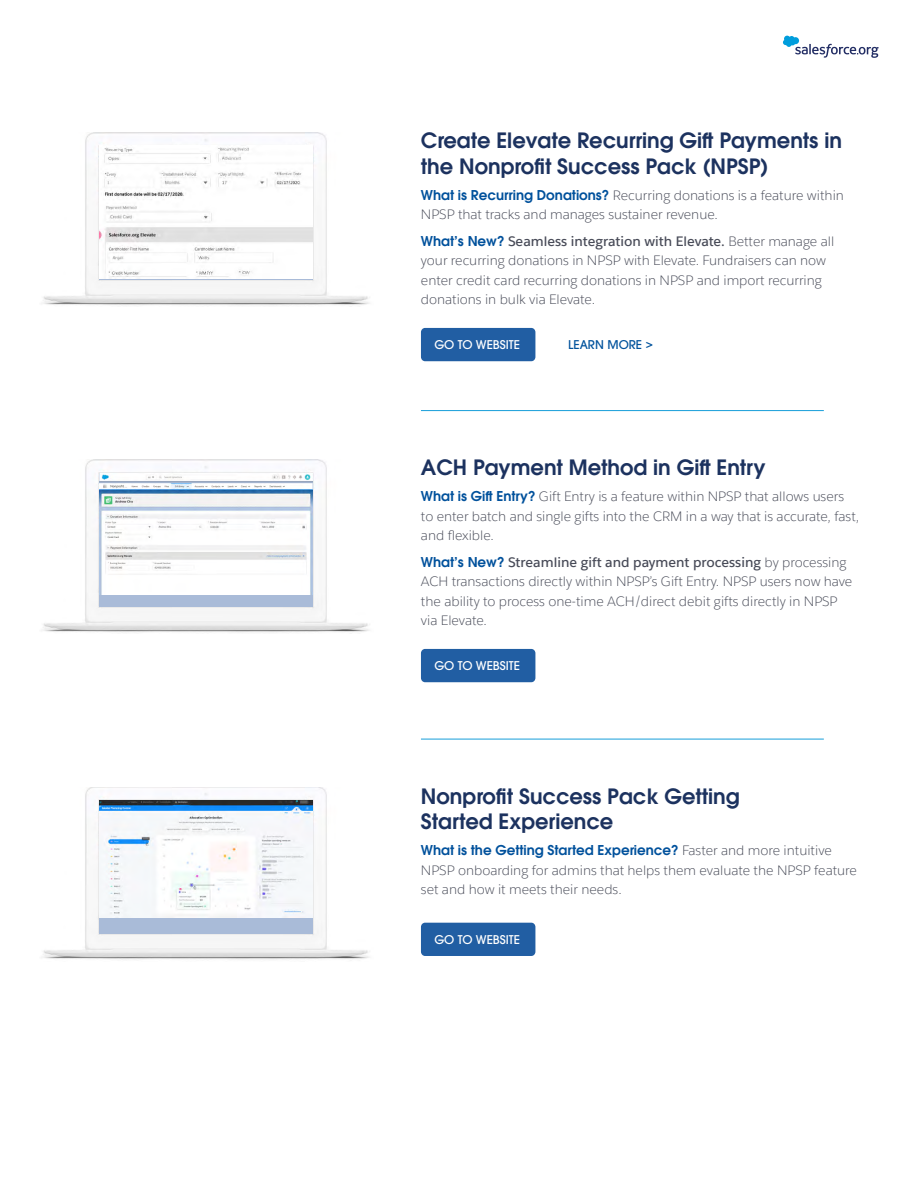
<style>
.page{position:relative;width:918px;height:1188px;background:#fff}
.page>*{position:absolute;margin:0;border:0;box-sizing:border-box;transform-origin:0 0}
.t1{font:600 21px/25.5px "ITC Avant Garde Pro";color:#1c325f}
.t2{font:300 13.5px/19.5px "Salesforce Sans";color:#484b58}
.t3{font:600 13.5px "ITC Avant Garde Pro";color:#01519c}
.t4{font:500 12px "ITC Avant Garde Pro";color:#fff}
.t5{font:500 12px "ITC Avant Garde Pro";color:#00529c}
.s1{font-family:"ITC Avant Garde Pro";font-weight:600;color:#01519c}
.s2{font-weight:600}
.s3{font-family:"Salesforce Sans";font-weight:300;color:#484b58}
</style>
<div class="page">
<div style="left:421px;top:328px;width:114px;height:33px;background:#215ea3;border-radius:4px"></div>
<hr style="left:421px;top:410px;width:403px;height:1px;background:#179eda">
<div style="left:421px;top:649px;width:114px;height:33px;background:#215ea3;border-radius:4px"></div>
<hr style="left:421px;top:739px;width:403px;height:1px;background:#179eda">
<div style="left:421px;top:923px;width:114px;height:33px;background:#215ea3;border-radius:4px"></div>
<img style="left:43px;top:133px;width:326px;height:173px">
<img style="left:99px;top:146px;width:214px;height:133px">
<img style="left:43px;top:460px;width:326px;height:173px">
<div style="left:99px;top:473px;width:214px;height:134px;background:#a9bbd8"></div>
<img style="left:99px;top:474px;width:213px;height:120px">
<img style="left:43px;top:787px;width:326px;height:173px">
<div style="left:99px;top:801px;width:214px;height:133px;background:#a9bbd8"></div>
<img style="left:99px;top:801px;width:214px;height:117px">
<svg style="left:783px;top:36px;width:96px;height:22px"></svg>
<h1 class="t1" style="left:421px;top:127px;width:423px">Create Elevate Recurring Gift Payments in the Nonprofit Success Pack (NPSP)</h1>
<p class="t2" style="left:421px;top:185px;width:425px"><span class="s1">What is Recurring Donations?</span> Recurring donations is a feature within<br>NPSP that tracks and manages sustainer revenue.</p>
<p class="t2" style="left:421px;top:231px;width:415px"><span class="s1">What’s New?</span> <span class="s2">Seamless integration with Elevate.</span> Better manage all your recurring donations in NPSP with Elevate. Fundraisers can now enter credit card recurring donations in NPSP and import recurring donations in bulk via Elevate.</p>
<p class="t4" style="left:434px;top:337px;width:87px">GO TO WEBSITE</p>
<p class="t5" style="left:568px;top:337px;width:86px">LEARN MORE &gt;</p>
<h1 class="t1" style="left:421px;top:454px;width:346px">ACH Payment Method in Gift Entry</h1>
<p class="t2" style="left:421px;top:487px;width:440px"><span class="s1">What is Gift Entry?</span> Gift Entry is a feature within NPSP that allows users to enter batch and single gifts into the CRM in a way that is accurate, fast, and flexible.</p>
<p class="t2" style="left:421px;top:552px;width:433px"><span class="s1">What’s New?</span> <span class="s2">Streamline gift and payment processing</span> by processing ACH transactions directly within NPSP’s Gift Entry. NPSP users now have the ability to process one-time ACH/direct debit gifts directly in NPSP via Elevate.</p>
<p class="t4" style="left:434px;top:658px;width:87px">GO TO WEBSITE</p>
<h1 class="t1" style="left:421px;top:783px;width:320px">Nonprofit Success Pack Getting<br>Started Experience</h1>
<p class="t3" style="left:421px;top:842px;width:412px">What is the Getting Started Experience? <span class="s3">Faster and more intuitive</span></p>
<p class="t2" style="left:421px;top:860px;width:438px">NPSP onboarding for admins that helps them evaluate the NPSP feature set and how it meets their needs.</p>
<p class="t4" style="left:434px;top:932px;width:87px">GO TO WEBSITE</p>
</div>
